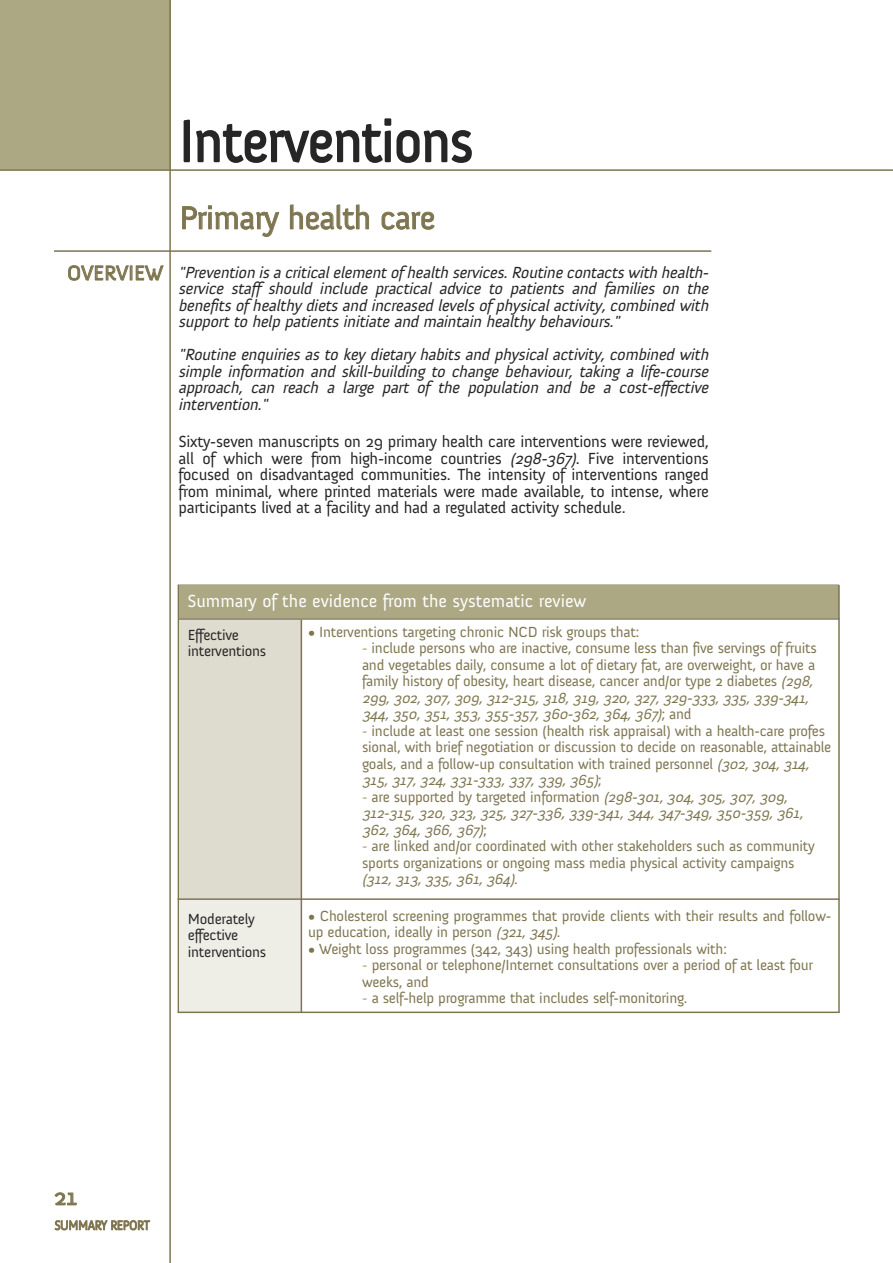
<style>
.page{position:relative;width:893px;height:1263px;background:#fff}
.page>*{position:absolute;margin:0;border:0;box-sizing:border-box;transform-origin:0 0}
.t1{font:60px "Anivers";letter-spacing:-.02em;color:#272627;scale:.93 1}
.t2{font:33px "Anivers";letter-spacing:-.02em;color:#7e7550}
.t3{font:24px "Anivers";color:#7e7550}
.t4{font:21px "Anivers";letter-spacing:.005em;color:#7e7550}
.t5{font:18px "Anivers";color:#fff}
.t6{font:italic 16.5px/16.5px "Anivers";letter-spacing:-.015em;color:#272627;text-align:justify}
.t7{font:16.5px/16.5px "Anivers";letter-spacing:-.015em;color:#272627;text-align:justify}
.t8{font:15px/16.5px "Anivers";letter-spacing:-.015em;color:#7e7550}
.t9{font:italic 15px/16.5px "Anivers";color:#7e7550}
.t10{font:15px/16.5px "Anivers";letter-spacing:-.015em;color:#272627}
.t11{font:13.5px "Anivers";letter-spacing:-.02em;color:#7e7550;scale:.9 1}
.s1{font-style:italic}
.s2{color:#aca884}
.s3{font-style:normal;color:#aca884}
.s4{font-style:normal}
</style>
<div class="page">
<div style="left:0;top:0;width:171px;height:170px;background:#aca884"></div>
<hr style="left:54px;top:250px;width:657px;height:2px;background:#7e7550">
<hr style="left:169px;top:0;width:2px;height:1263px;background:#7e7550">
<hr style="left:0;top:169px;width:893px;height:2px;background:#7e7550">
<hr style="left:178px;top:584px;width:661px;height:2px;background:#7e7550">
<hr style="left:178px;top:586px;width:1px;height:427px;background:#7e7550">
<div style="left:179px;top:586px;width:660px;height:32px;background:#aca884"></div>
<hr style="left:838px;top:585px;width:2px;height:428px;background:#7e7550">
<div style="left:179px;top:620px;width:123px;height:279px;background:#dedcce"></div>
<div style="left:179px;top:900px;width:122px;height:111px;background:#eeeee6"></div>
<hr style="left:179px;top:618px;width:661px;height:2px;background:#7e7550">
<hr style="left:301px;top:620px;width:1px;height:393px;background:#7e7550">
<hr style="left:178px;top:898px;width:662px;height:2px;background:#7e7550">
<hr style="left:178px;top:1011px;width:662px;height:2px;background:#7e7550">
<h1 class="t1" style="left:179px;top:120px;width:318px">Interventions</h1>
<h3 class="t4" style="left:67px;top:266px;width:98px">OVERVIEW</h3>
<h2 class="t2" style="left:179px;top:206px;width:257px">Primary health care</h2>
<p class="t6" style="left:178px;top:266px;width:535px">"Prevention is a critical element of health services. Routine contacts with health&shy;service staff should include practical advice to patients and families on the benefits of healthy diets and increased levels of physical activity, combined with support to help patients initiate and maintain healthy behaviours."</p>
<p class="t6" style="left:178px;top:348px;width:535px">"Routine enquiries as to key dietary habits and physical activity, combined with simple information and skill-building to change behaviour, taking a life-course approach, can reach a large part of the population and be a cost-effective intervention."</p>
<p class="t7" style="left:179px;top:435px;width:532px">Sixty-seven manuscripts on 29 primary health care interventions were reviewed, all of which were from high-income countries <span class="s1">(298-367)</span>. Five interventions focused on disadvantaged communities. The intensity of interventions ranged from minimal, where printed materials were made available, to intense, where participants lived at a facility and had a regulated activity schedule.</p>
<p class="t5" style="left:187px;top:595px;width:400px">Summary of the evidence from the systematic review</p>
<p class="t8" style="left:308px;top:625px;width:333px">• Interventions targeting chronic NCD risk groups that:</p>
<p class="t8" style="left:362px;top:642px;width:456px"><span class="s2">-</span> include persons who are inactive, consume less than five servings of fruits and vegetables daily, consume a lot of dietary fat, are overweight, or have a family history of obesity, heart disease, cancer and/or type 2 diabetes <span class="s1">(298, 299, 302, 307, 309, 312-315, 318, 319, 320, 327, 329-333, 335, 339-341, 344, 350, 351, 353, 355-357, 360-362, 364, 367)</span>; a n d</p>
<p class="t8" style="left:362px;top:724px;width:471px"><span class="s2">-</span> include at least one session (health risk appraisal) with a health-care profes sional, with brief negotiation or discussion to decide on reasonable, attainable goals, and a follow-up consultation with trained personnel <span class="s1">(302,304,314, 315, 317, 324, 331-333, 337, 339, 365)</span>;</p>
<p class="t9" style="left:362px;top:790px;width:445px"><span class="s3">-</span> <span class="s4">are supported by targeted information</span> (298-301,304,305,307,309,<br>312-315, 320, 323, 325, 327-336, 339-341, 344, 347-349, 350-359, 361,<br>362, 364, 366, 367)<span class="s4">;</span></p>
<p class="t8" style="left:362px;top:840px;width:454px"><span class="s2">-</span> are linked and/or coordinated with other stakeholders such as community sports organizations or ongoing mass media physical activity campaigns <span class="s1">(312, 313, 335, 361, 364)</span>.</p>
<p class="t10" style="left:188px;top:628px;width:80px">Effective interventions</p>
<p class="t10" style="left:188px;top:912px;width:80px">Moderately effective interventions</p>
<p class="t8" style="left:308px;top:909px;width:525px">• Cholesterol screening programmes that provide clients with their results and follow&shy;up education, ideally in person <span class="s1">(321,345)</span>.</p>
<p class="t8" style="left:308px;top:942px;width:420px">• Weight loss programmes (342, 343) using health professionals with:</p>
<p class="t8" style="left:362px;top:958px;width:453px"><span class="s2">-</span> personal or telephone/Internet consultations over a period of at least four weeks, and</p>
<p class="t8" style="left:362px;top:991px;width:327px"><span class="s2">-</span> a self-help programme that includes self-monitoring.</p>
<h3 class="t3" style="left:54px;top:1188px;width:24px">21</h3>
<p class="t11" style="left:55px;top:1220px;width:107px">SUMMARY REPORT</p>
</div>
